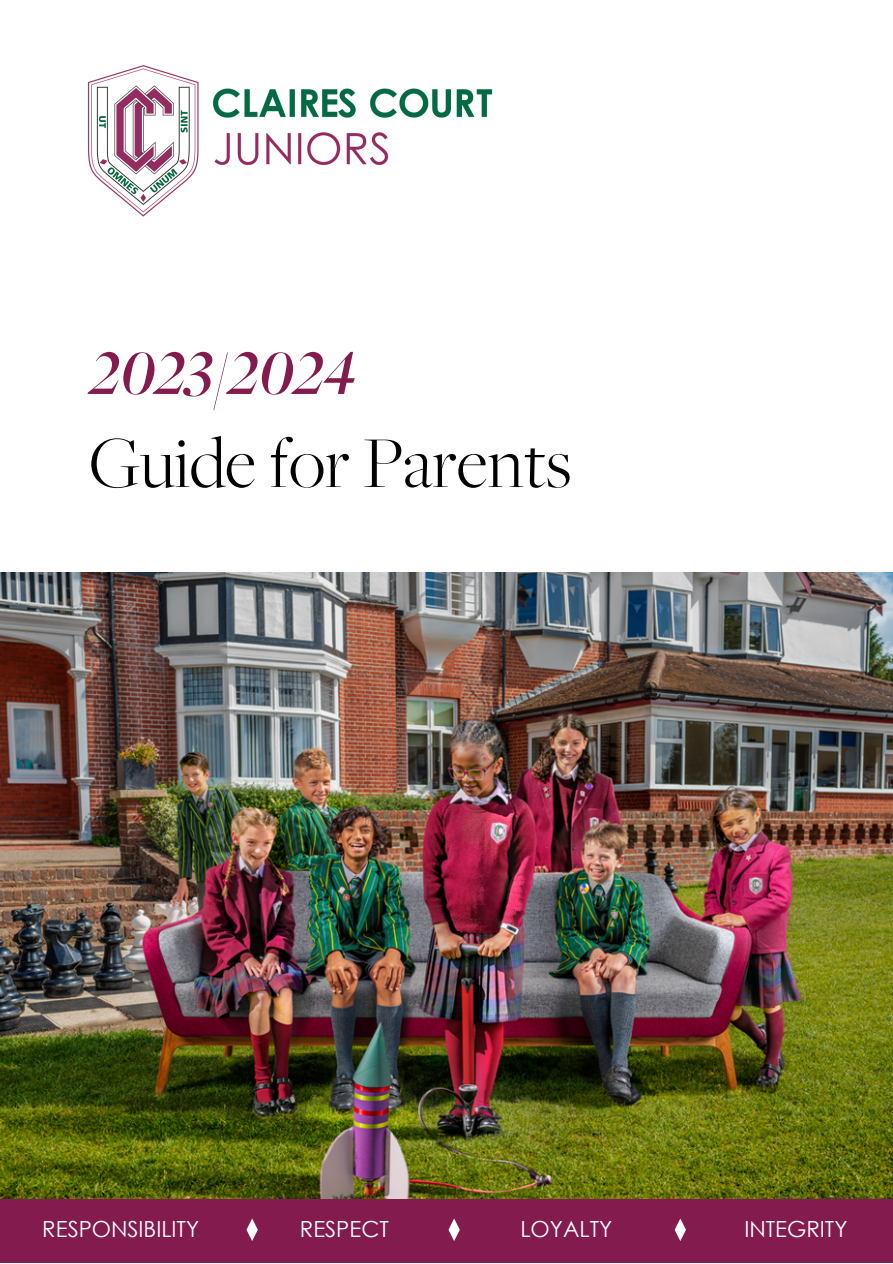
<style>
.page{position:relative;width:893px;height:1264px;background:#fff}
.page>*{position:absolute;margin:0;border:0;box-sizing:border-box;transform-origin:0 0}
.t1{font:300 75.75px "Freight Big Pro";color:#000}
.t2{font:italic 600 65.85px "Freight Big Pro";color:#831b4f}
.t3{font:22.2px "Century Gothic";color:#fff}
</style>
<div class="page">
<img style="left:0;top:572px;width:892px;height:627px">
<img style="left:87px;top:65px;width:406px;height:152px">
<div style="left:0;top:1199px;width:892px;height:63px;background:#831b4f"></div>
<svg style="left:246px;top:1218px;width:12px;height:23px"></svg>
<svg style="left:448px;top:1218px;width:12px;height:23px"></svg>
<svg style="left:674px;top:1218px;width:12px;height:23px"></svg>
<p class="t2" style="left:90px;top:338px;width:267px">2023/2024</p>
<p class="t1" style="left:89px;top:422px;width:483px">Guide for Parents</p>
<p class="t3" style="left:42px;top:1214px;width:158px">RESPONSIBILITY</p>
<p class="t3" style="left:300px;top:1214px;width:90px">RESPECT</p>
<p class="t3" style="left:520px;top:1214px;width:93px">LOYALTY</p>
<p class="t3" style="left:744px;top:1214px;width:105px">INTEGRITY</p>
</div>
